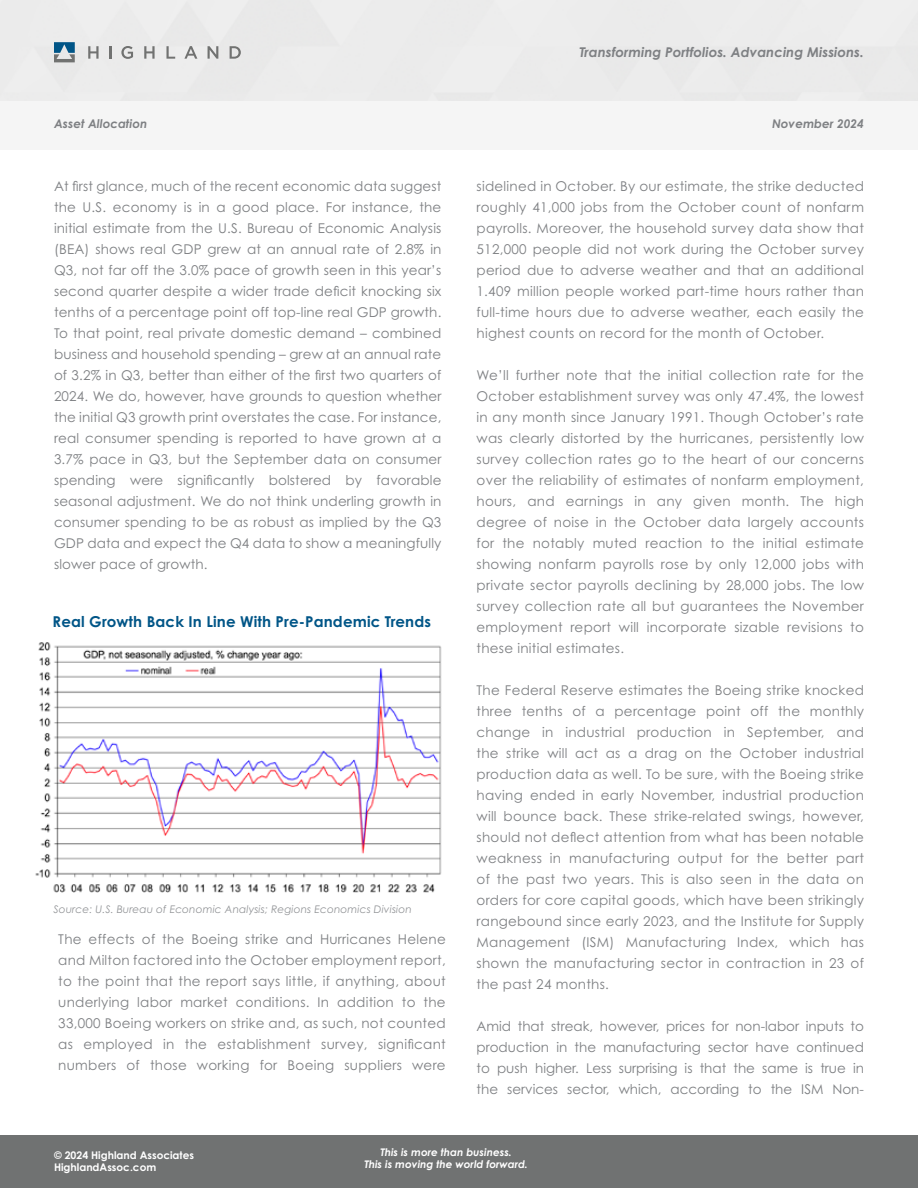
<style>
.page{position:relative;width:918px;height:1188px;background:#fff}
.page>*{position:absolute;margin:0;border:0;box-sizing:border-box;transform-origin:0 0}
.t1{font:700 15px "Century Gothic Std";letter-spacing:.01em;color:#005587}
.t2{font:13.5px/21px "Century Gothic Std";letter-spacing:.02em;color:#7e8083;text-align:justify}
.t3{font:italic 700 13.5px "Century Gothic Std";color:#7e8083}
.t4{font:italic 700 12px "Century Gothic Std";color:#7e8083}
.t5{font:italic 10.5px "Century Gothic Std";letter-spacing:.01em;color:#939598}
.t6{font:italic 700 10.5px/12.6px "Century Gothic Std";color:#fff;text-align:center}
.t7{font:700 10.5px/12.6px "Century Gothic Std";color:#fff}
</style>
<div class="page">
<div style="left:0;top:1135px;width:918px;height:53px;background:#707272"></div>
<svg style="left:54px;top:42px;width:21px;height:20px"></svg>
<svg style="left:88px;top:46px;width:11px;height:13px"></svg>
<svg style="left:110px;top:46px;width:2px;height:13px"></svg>
<svg style="left:121px;top:46px;width:12px;height:13px"></svg>
<svg style="left:144px;top:46px;width:11px;height:13px"></svg>
<svg style="left:166px;top:46px;width:9px;height:13px"></svg>
<svg style="left:184px;top:46px;width:13px;height:13px"></svg>
<svg style="left:208px;top:46px;width:10px;height:13px"></svg>
<svg style="left:230px;top:46px;width:11px;height:13px"></svg>
<div style="left:0;top:102px;width:918px;height:48px;background:#f5f5f5"></div>
<img style="left:35px;top:642px;width:407px;height:251px">
<p class="t3" style="left:579px;top:44px;width:286px">Transforming Portfolios. Advancing Missions.</p>
<p class="t4" style="left:54px;top:116px;width:95px">Asset Allocation</p>
<p class="t4" style="left:772px;top:116px;width:93px">November 2024</p>
<p class="t2" style="left:54px;top:175px;width:389px">At first glance, much of the recent economic data suggest the U.S. economy is in a good place. For instance, the initial estimate from the U.S. Bureau of Economic Analysis (BEA) shows real GDP grew at an annual rate of 2.8% in Q3, not far off the 3.0% pace of growth seen in this year’s second quarter despite a wider trade deficit knocking six tenths of a percentage point off top-line real GDP growth.<br>To that point, real private domestic demand – combined business and household spending – grew at an annual rate of 3.2% in Q3, better than either of the first two quarters of 2024. We do, however, have grounds to question whether the initial Q3 growth print overstates the case. For instance, real consumer spending is reported to have grown at a 3.7% pace in Q3, but the September data on consumer spending were significantly bolstered by favorable seasonal adjustment. We do not think underling growth in consumer spending to be as robust as implied by the Q3<br>GDP data and expect the Q4 data to show a meaningfully slower pace of growth.</p>
<p class="t1" style="left:52px;top:613px;width:380px">Real Growth Back In Line With Pre-Pandemic Trends</p>
<p class="t5" style="left:54px;top:903px;width:360px">Source: U.S. Bureau of Economic Analysis; Regions Economics Division</p>
<p class="t2" style="left:58px;top:929px;width:389px">The effects of the Boeing strike and Hurricanes Helene and Milton factored into the October employment report, to the point that the report says little, if anything, about underlying labor market conditions. In addition to the 33,000 Boeing workers on strike and, as such, not counted as employed in the establishment survey, significant numbers of those working for Boeing suppliers were</p>
<p class="t2" style="left:477px;top:175px;width:389px">sidelined in October. By our estimate, the strike deducted roughly 41,000 jobs from the October count of nonfarm payrolls. Moreover, the household survey data show that 512,000 people did not work during the October survey period due to adverse weather and that an additional 1.409 million people worked part-time hours rather than full-time hours due to adverse weather, each easily the highest counts on record for the month of October.</p>
<p class="t2" style="left:477px;top:364px;width:389px">We’ll further note that the initial collection rate for the October establishment survey was only 47.4%, the lowest in any month since January 1991. Though October’s rate was clearly distorted by the hurricanes, persistently low survey collection rates go to the heart of our concerns over the reliability of estimates of nonfarm employment, hours, and earnings in any given month. The high degree of noise in the October data largely accounts for the notably muted reaction to the initial estimate showing nonfarm payrolls rose by only 12,000 jobs with private sector payrolls declining by 28,000 jobs. The low survey collection rate all but guarantees the November employment report will incorporate sizable revisions to these initial estimates.</p>
<p class="t2" style="left:477px;top:680px;width:389px">The Federal Reserve estimates the Boeing strike knocked three tenths of a percentage point off the monthly change in industrial production in September, and the strike will act as a drag on the October industrial production data as well. To be sure, with the Boeing strike having ended in early November, industrial production will bounce back. These strike-related swings, however, should not deflect attention from what has been notable weakness in manufacturing output for the better part of the past two years. This is also seen in the data on orders for core capital goods, which have been strikingly rangebound since early 2023, and the Institute for Supply Management (ISM) Manufacturing Index, which has shown the manufacturing sector in contraction in 23 of the past 24 months.</p>
<p class="t2" style="left:477px;top:1016px;width:389px">Amid that streak, however, prices for non-labor inputs to production in the manufacturing sector have continued to push higher. Less surprising is that the same is true in the services sector, which, according to the ISM Non-</p>
<p class="t7" style="left:54px;top:1149px;width:142px">© 2024 Highland Associates<br>HighlandAssoc.com</p>
<p class="t6" style="left:364px;top:1146px;width:165px">This is more than business.<br>This is moving the world forward.</p>
</div>
